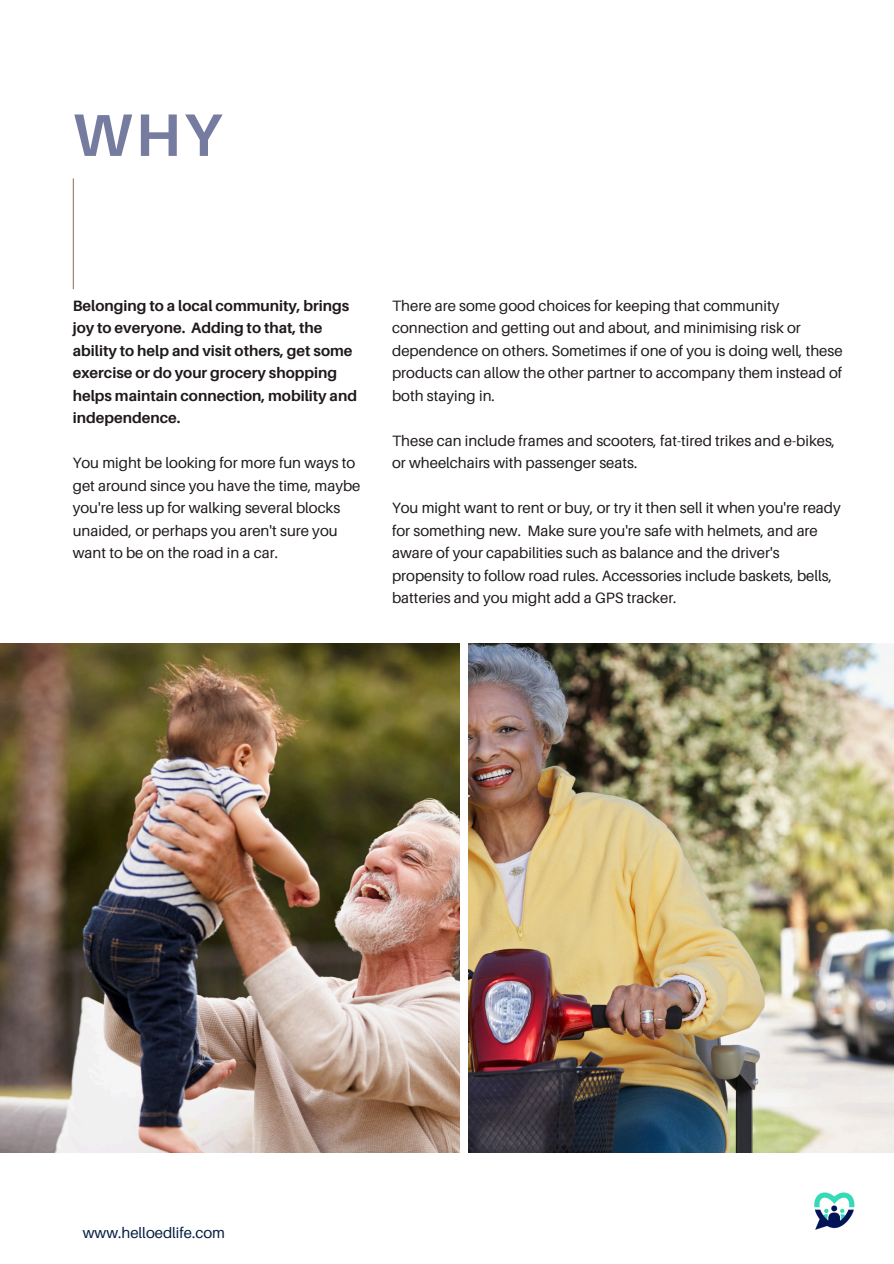
<style>
.page{position:relative;width:894px;height:1264px;background:#fff}
.page>*{position:absolute;margin:0;border:0;box-sizing:border-box;transform-origin:0 0}
.t1{font:700 60px "Aileron";color:#767ca0}
.t2{font:15px/22.5px "Aileron";color:#1f191a}
.t3{font:700 15px/22.5px "Aileron";color:#1f191a}
.t4{font:15px "Aileron";color:#051d40}
</style>
<div class="page">
<hr style="left:73px;top:179px;width:1px;height:110px;background:#9a7b67">
<img style="left:468px;top:644px;width:425px;height:508px">
<img style="left:0;top:644px;width:459px;height:508px">
<img style="left:814px;top:1192px;width:41px;height:38px">
<h2 class="t1" style="left:73px;top:98px;width:150px">WHY</h2>
<p class="t3" style="left:73px;top:294px;width:286px">Belonging to a local community, brings joy to everyone. Adding to that, the ability to help and visit others, get some exercise or do your grocery shopping helps maintain connection, mobility and independence.</p>
<p class="t2" style="left:73px;top:451px;width:289px">You might be looking for more fun ways to get around since you have the time, maybe you're less up for walking several blocks unaided, or perhaps you aren't sure you want to be on the road in a car.</p>
<p class="t2" style="left:392px;top:294px;width:452px">There are some good choices for keeping that community connection and getting out and about, and minimising risk or dependence on others. Sometimes if one of you is doing well, these products can allow the other partner to accompany them instead of both staying in.</p>
<p class="t2" style="left:392px;top:429px;width:444px">These can include frames and scooters, fat-tired trikes and e-bikes, or wheelchairs with passenger seats.</p>
<p class="t2" style="left:392px;top:496px;width:450px">You might want to rent or buy, or try it then sell it when you're ready for something new. Make sure you're safe with helmets, and are aware of your capabilities such as balance and the driver's propensity to follow road rules. Accessories include baskets, bells, batteries and you might add a GPS tracker.</p>
<p class="t4" style="left:83px;top:1223px;width:144px">www.helloedlife.com</p>
</div>
